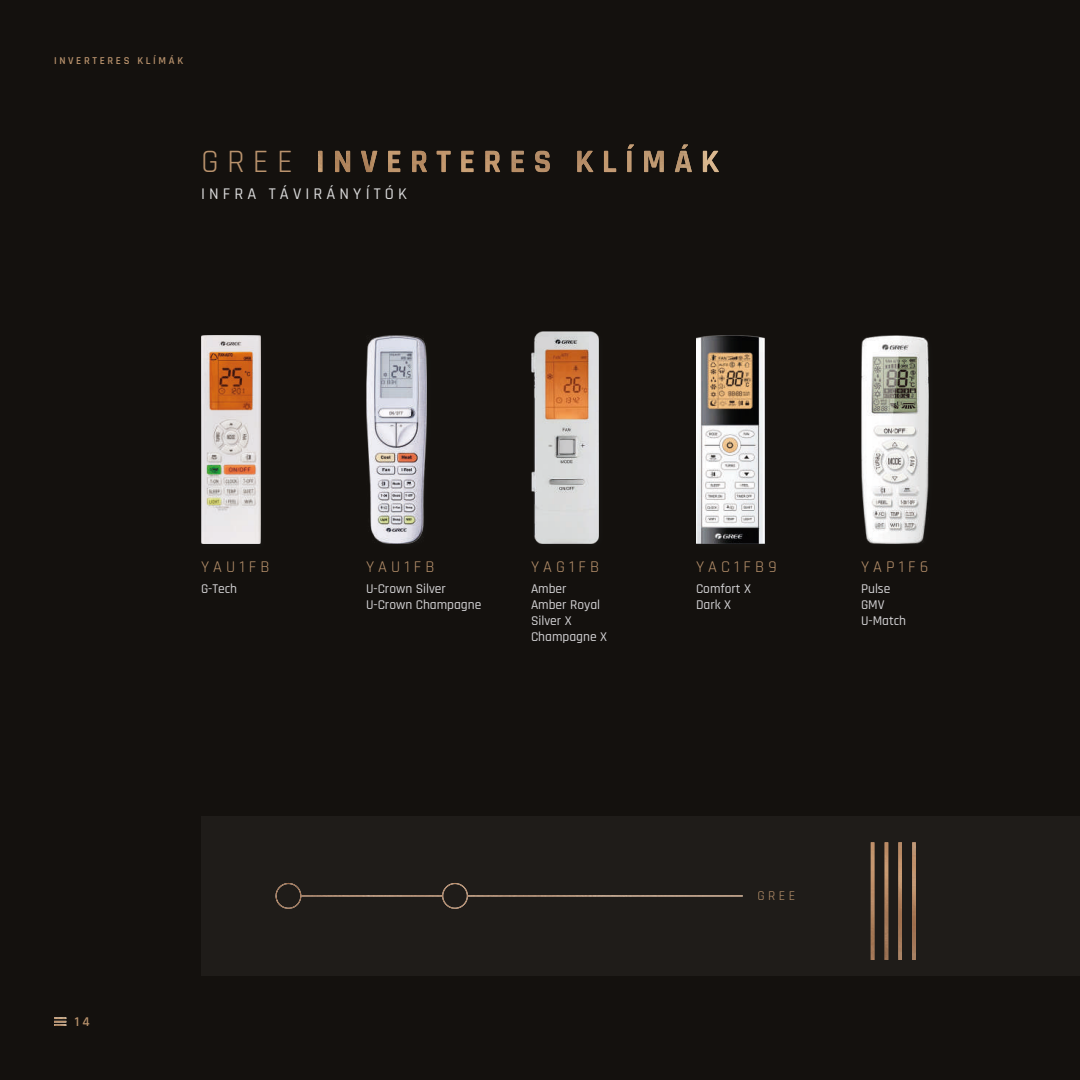
<style>
.page{position:relative;width:1080px;height:1080px;background:#14110e}
.page>*{position:absolute;margin:0;border:0;box-sizing:border-box;transform-origin:0 0}
.t1{font:33px "Rajdhani";color:#ba936d}
.t2{font:16.5px "Rajdhani";letter-spacing:.25em;color:#ba936d}
.t3{font:500 16.5px "Rajdhani";letter-spacing:.25em;color:#dadada}
.t4{font:500 13.5px/16.2px "Rajdhani";color:#d4d3d5}
.t5{font:13.5px "Rajdhani";color:#ba936d}
.t6{font:600 13.5px "Rajdhani";color:#ba936d}
.t7{font:600 10.65px "Rajdhani";letter-spacing:.25em;color:#ba936d}
</style>
<div class="page">
<div style="left:201px;top:817px;width:879px;height:159px;background:#1f1c19"></div>
<img style="left:276px;top:883px;width:467px;height:26px">
<img style="left:871px;top:842px;width:45px;height:118px">
<svg style="left:318px;top:150px;width:206px;height:22px"></svg>
<img style="left:535px;top:144px;width:184px;height:28px">
<div style="left:198px;top:332px;width:71px;height:220px;background:#1d1d1b;opacity:.4"></div>
<img style="left:201px;top:335px;width:59px;height:209px">
<div style="left:693px;top:332px;width:79px;height:220px;background:#1d1d1b;opacity:.4"></div>
<img style="left:696px;top:335px;width:68px;height:209px">
<img style="left:366px;top:335px;width:61px;height:209px">
<img style="left:531px;top:331px;width:68px;height:213px">
<div style="left:859px;top:333px;width:77px;height:218px;background:#1d1d1b;opacity:.4"></div>
<img style="left:861px;top:336px;width:67px;height:208px">
<svg style="left:54px;top:1017px;width:12px;height:9px"></svg>
<p class="t7" style="left:54px;top:54px;width:131px">INVERTERES KLÍMÁK</p>
<h1 class="t1" style="left:201px;top:143px;width:93px">GREE</h1>
<p class="t3" style="left:201px;top:184px;width:208px">INFRA TÁVIRÁNYÍTÓK</p>
<p class="t6" style="left:75px;top:1014px;width:16px">14</p>
<p class="t2" style="left:201px;top:558px;width:70px">YAU1FB</p>
<p class="t4" style="left:201px;top:581px;width:38px">G-Tech</p>
<p class="t2" style="left:366px;top:558px;width:70px">YAU1FB</p>
<p class="t4" style="left:366px;top:581px;width:117px">U-Crown Silver<br>U-Crown Champagne</p>
<p class="t2" style="left:531px;top:558px;width:70px">YAG1FB</p>
<p class="t4" style="left:531px;top:581px;width:78px">Amber<br>Amber Royal<br>Silver X<br>Champagne X</p>
<p class="t2" style="left:696px;top:558px;width:82px">YAC1FB9</p>
<p class="t4" style="left:696px;top:581px;width:57px">Comfort X<br>Dark X</p>
<p class="t2" style="left:861px;top:558px;width:69px">YAP1F6</p>
<p class="t4" style="left:861px;top:581px;width:47px">Pulse<br>GMV<br>U-Match</p>
<p class="t5" style="left:758px;top:888px;width:39px">GREE</p>
</div>
